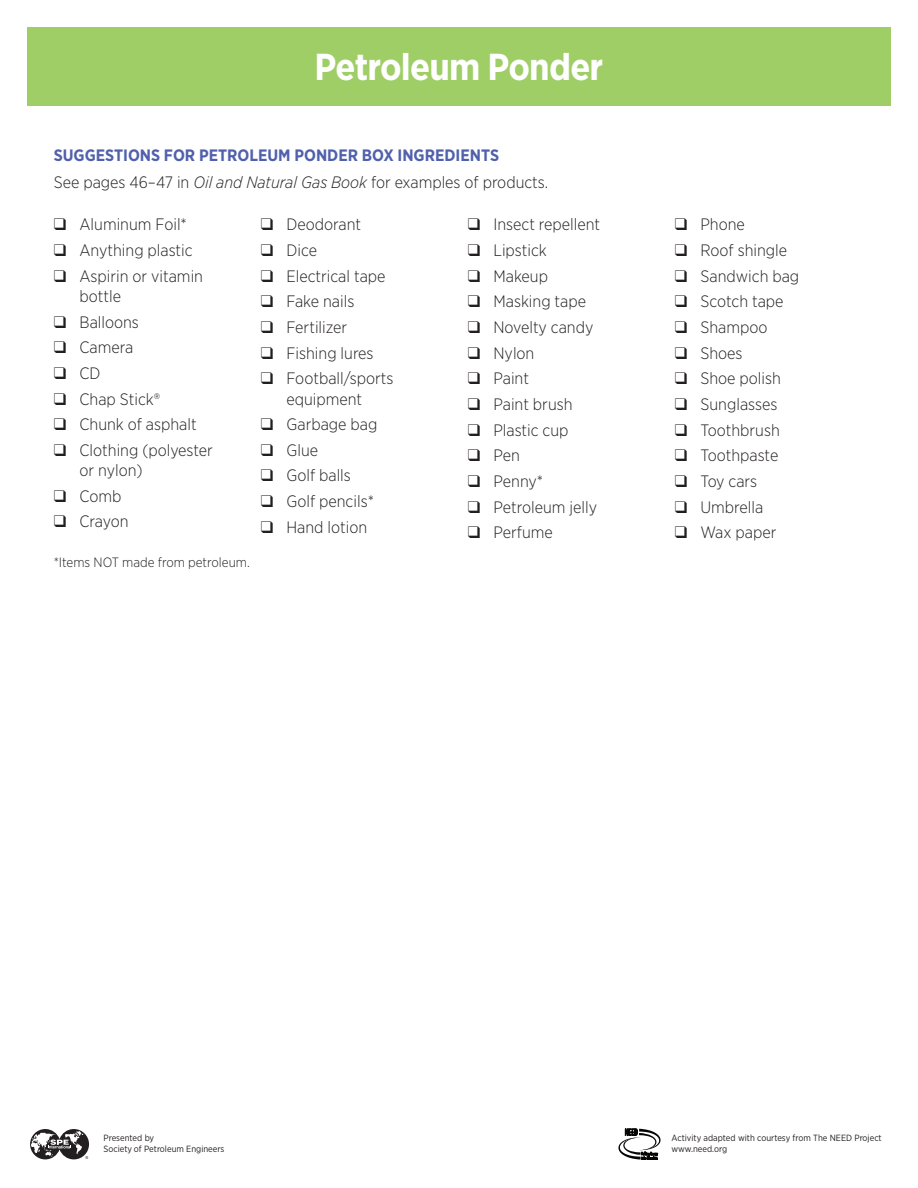
<style>
.page{position:relative;width:918px;height:1188px;background:#fff}
.page>*{position:absolute;margin:0;border:0;box-sizing:border-box;transform-origin:0 0}
.t1{font:700 37.5px "Gotham Narrow";letter-spacing:-.02em;color:#fff}
.BODY_NEW{font:300 16.5px/20.2px "Gotham Narrow";color:#231f20}
.t2{font:700 16.5px "Gotham Narrow";color:#5060ac}
.BODY_NEW-2{font:300 13.5px "Gotham Narrow";color:#231f20}
.t3{font:9px/10.5px "Gotham Narrow";color:#231f20}
.s1{font-style:italic}
</style>
<div class="page">
<svg style="left:618px;top:1129px;width:43px;height:31px"></svg>
<svg style="left:30px;top:1129px;width:59px;height:30px"></svg>
<div style="left:27px;top:27px;width:864px;height:78px;background:#9fce66"></div>
<p class="t1" style="left:315px;top:42px;width:290px">Petroleum Ponder</p>
<p class="t2" style="left:54px;top:144px;width:447px">SUGGESTIONS FOR PETROLEUM PONDER BOX INGREDIENTS</p>
<p class="BODY_NEW" style="left:54px;top:171px;width:496px">See pages 46–47 in <span class="s1">Oil and Natural Gas Book</span> for examples of products.</p>
<p class="BODY_NEW" style="left:54px;top:214px;width:135px">❑ Aluminum Foil*</p>
<p class="BODY_NEW" style="left:54px;top:240px;width:140px">❑ Anything plastic</p>
<p class="BODY_NEW" style="left:79px;top:265px;width:125px;text-indent:-26px">❑ Aspirin or vitamin bottle</p>
<p class="BODY_NEW" style="left:54px;top:311px;width:87px">❑ Balloons</p>
<p class="BODY_NEW" style="left:54px;top:337px;width:81px">❑ Camera</p>
<p class="BODY_NEW" style="left:54px;top:363px;width:48px">❑ CD</p>
<p class="BODY_NEW" style="left:54px;top:388px;width:108px">❑ Chap Stick®</p>
<p class="BODY_NEW" style="left:54px;top:414px;width:144px">❑ Chunk of asphalt</p>
<p class="BODY_NEW" style="left:79px;top:440px;width:135px;text-indent:-26px">❑ Clothing (polyester or nylon)</p>
<p class="BODY_NEW" style="left:54px;top:485px;width:69px">❑ Comb</p>
<p class="BODY_NEW" style="left:54px;top:511px;width:76px">❑ Crayon</p>
<p class="BODY_NEW-2" style="left:54px;top:554px;width:198px">*Items NOT made from petroleum.</p>
<p class="BODY_NEW" style="left:261px;top:214px;width:102px">❑ Deodorant</p>
<p class="BODY_NEW" style="left:261px;top:240px;width:58px">❑ Dice</p>
<p class="BODY_NEW" style="left:261px;top:265px;width:126px">❑ Electrical tape</p>
<p class="BODY_NEW" style="left:261px;top:291px;width:95px">❑ Fake nails</p>
<p class="BODY_NEW" style="left:261px;top:317px;width:88px">❑ Fertilizer</p>
<p class="BODY_NEW" style="left:261px;top:342px;width:114px">❑ Fishing lures</p>
<p class="BODY_NEW" style="left:261px;top:368px;width:134px;text-align:center">❑ Football/sports equipment</p>
<p class="BODY_NEW" style="left:261px;top:414px;width:118px">❑ Garbage bag</p>
<p class="BODY_NEW" style="left:261px;top:440px;width:59px">❑ Glue</p>
<p class="BODY_NEW" style="left:261px;top:465px;width:92px">❑ Golf balls</p>
<p class="BODY_NEW" style="left:261px;top:491px;width:115px">❑ Golf pencils*</p>
<p class="BODY_NEW" style="left:261px;top:516px;width:108px">❑ Hand lotion</p>
<p class="BODY_NEW" style="left:468px;top:214px;width:134px">❑ Insect repellent</p>
<p class="BODY_NEW" style="left:468px;top:240px;width:81px">❑ Lipstick</p>
<p class="BODY_NEW" style="left:468px;top:265px;width:82px">❑ Makeup</p>
<p class="BODY_NEW" style="left:468px;top:291px;width:120px">❑ Masking tape</p>
<p class="BODY_NEW" style="left:468px;top:317px;width:127px">❑ Novelty candy</p>
<p class="BODY_NEW" style="left:468px;top:342px;width:68px">❑ Nylon</p>
<p class="BODY_NEW" style="left:468px;top:368px;width:63px">❑ Paint</p>
<p class="BODY_NEW" style="left:468px;top:394px;width:106px">❑ Paint brush</p>
<p class="BODY_NEW" style="left:468px;top:419px;width:102px">❑ Plastic cup</p>
<p class="BODY_NEW" style="left:468px;top:445px;width:54px">❑ Pen</p>
<p class="BODY_NEW" style="left:468px;top:471px;width:77px">❑ Penny*</p>
<p class="BODY_NEW" style="left:468px;top:496px;width:131px">❑ Petroleum jelly</p>
<p class="BODY_NEW" style="left:468px;top:522px;width:87px">❑ Perfume</p>
<p class="BODY_NEW" style="left:675px;top:214px;width:72px">❑ Phone</p>
<p class="BODY_NEW" style="left:675px;top:240px;width:114px">❑ Roof shingle</p>
<p class="BODY_NEW" style="left:675px;top:265px;width:126px">❑ Sandwich bag</p>
<p class="BODY_NEW" style="left:675px;top:291px;width:110px">❑ Scotch tape</p>
<p class="BODY_NEW" style="left:675px;top:317px;width:94px">❑ Shampoo</p>
<p class="BODY_NEW" style="left:675px;top:342px;width:69px">❑ Shoes</p>
<p class="BODY_NEW" style="left:675px;top:368px;width:108px">❑ Shoe polish</p>
<p class="BODY_NEW" style="left:675px;top:394px;width:104px">❑ Sunglasses</p>
<p class="BODY_NEW" style="left:675px;top:419px;width:107px">❑ Toothbrush</p>
<p class="BODY_NEW" style="left:675px;top:445px;width:105px">❑ Toothpaste</p>
<p class="BODY_NEW" style="left:675px;top:471px;width:84px">❑ Toy cars</p>
<p class="BODY_NEW" style="left:675px;top:496px;width:90px">❑ Umbrella</p>
<p class="BODY_NEW" style="left:675px;top:522px;width:103px">❑ Wax paper</p>
<p class="t3" style="left:104px;top:1132px;width:52px">Presented by</p>
<p class="t3" style="left:104px;top:1143px;width:122px">Society of Petroleum Engineers</p>
<p class="t3" style="left:672px;top:1132px;width:212px">Activity adapted with courtesy from The NEED Project www.need.org</p>
</div>
